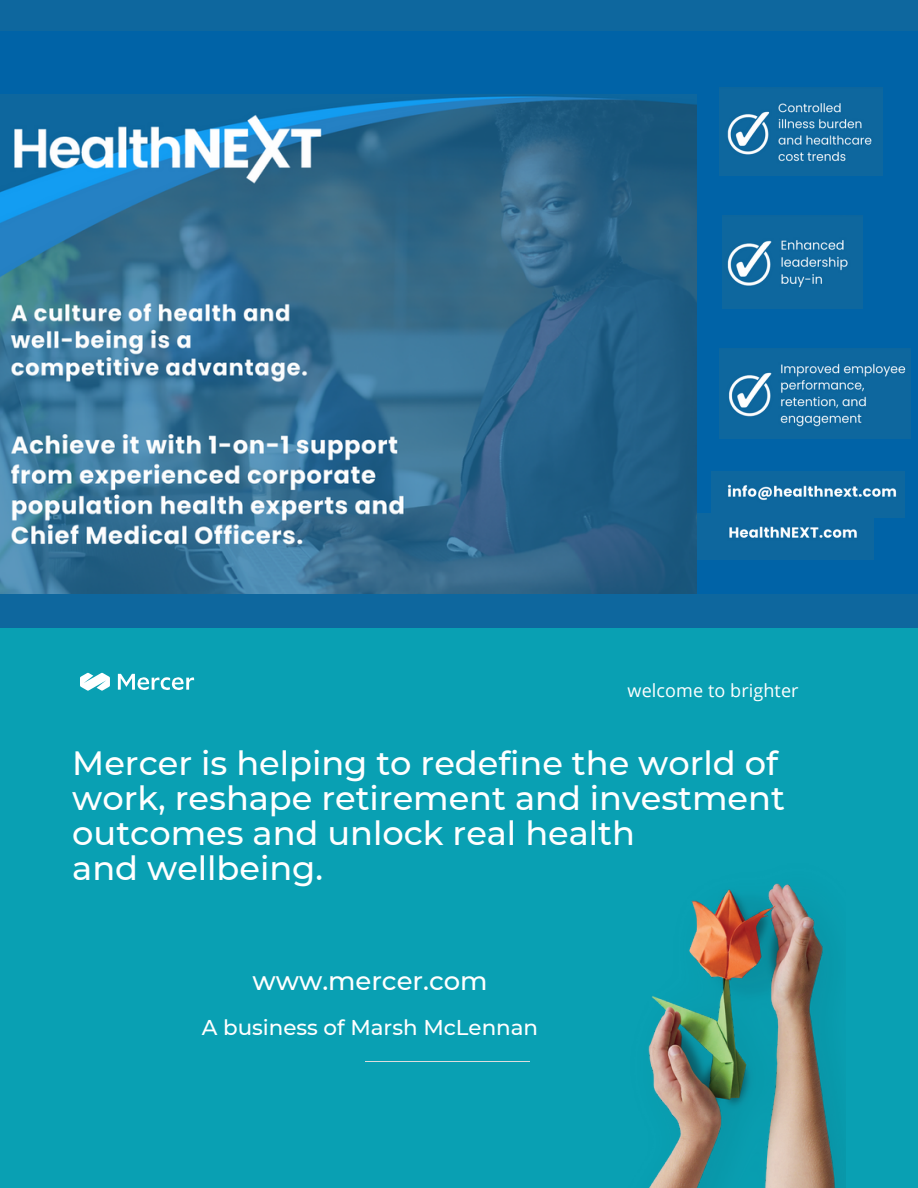
<style>
.page{position:relative;width:918px;height:1188px;background:#0e679e}
.page>*{position:absolute;margin:0;border:0;box-sizing:border-box;transform-origin:0 0}
.t1{font:500 33.6px/34.8px "Montserrat";color:#fff}
.t2{font:500 25.95px "Montserrat";color:#fff}
.t3{font:500 21.45px "Montserrat";color:#fff}
.t4{font:18px "Open Sans";letter-spacing:.005em;color:#fff}
</style>
<div class="page">
<div style="left:0;top:629px;width:918px;height:559px;background:#09a0b3"></div>
<img style="left:648px;top:883px;width:192px;height:305px">
<hr style="left:365px;top:1061px;width:164px;height:1px;background:#dcddde">
<svg style="left:118px;top:674px;width:76px;height:16px"></svg>
<svg style="left:80px;top:673px;width:30px;height:18px"></svg>
<div style="left:0;top:32px;width:918px;height:562px;background:#0063a7"></div>
<img style="left:712px;top:472px;width:192px;height:46px">
<img style="left:696px;top:513px;width:178px;height:47px">
<img style="left:0;top:94px;width:696px;height:500px">
<img style="left:720px;top:88px;width:163px;height:87px">
<img style="left:723px;top:216px;width:139px;height:92px">
<img style="left:720px;top:349px;width:191px;height:90px">
<p class="t4" style="left:628px;top:678px;width:172px">welcome to brighter</p>
<p class="t1" style="left:72px;top:745px;width:714px">Mercer is helping to redefine the world of work, reshape retirement and investment outcomes and unlock real health</p>
<p class="t1" style="left:72px;top:850px;width:252px">and wellbeing.</p>
<p class="t2" style="left:253px;top:965px;width:236px">www.mercer.com</p>
<p class="t3" style="left:202px;top:1015px;width:338px">A business of Marsh McLennan</p>
</div>
